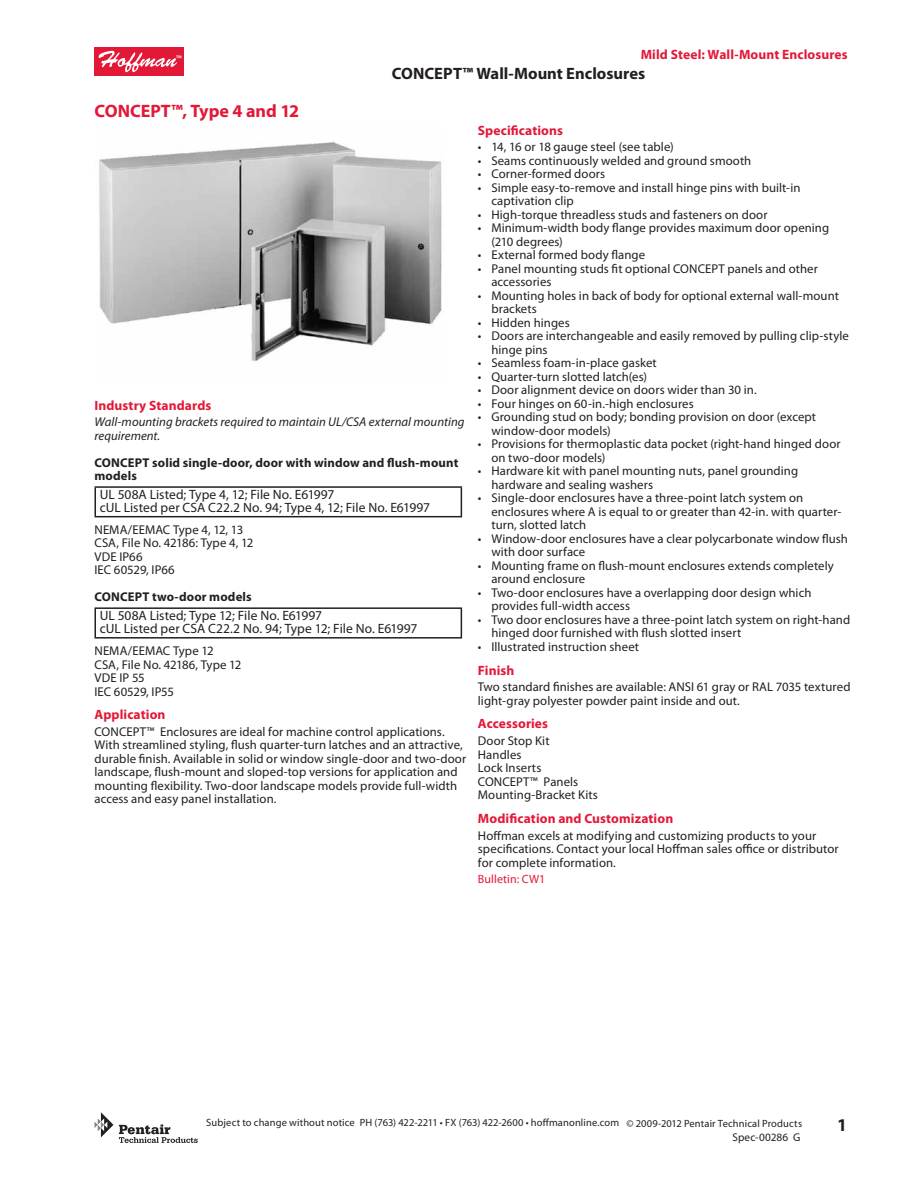
<style>
.page{position:relative;width:918px;height:1188px;background:#fff}
.page>*{position:absolute;margin:0;border:0;box-sizing:border-box;transform-origin:0 0}
.t1{font:700 18px "Myriad Pro";color:#e31837}
.t2{font:700 18px "Myriad Pro";color:#231f20}
.t3{font:700 16.5px "Myriad Pro";color:#231f20}
.t4{font:13.5px/13.5px "Myriad Pro";color:#231f20}
.t5{font:700 13.5px "Myriad Pro";letter-spacing:.01em;color:#e31837}
.t6{font:12.75px/13.5px "Myriad Pro";letter-spacing:.005em;color:#231f20}
.t7{font:700 12.75px/13.5px "Myriad Pro";letter-spacing:.01em;color:#231f20}
.t8{font:italic 12.75px/13.5px "Myriad Pro";letter-spacing:.005em;color:#231f20}
.t9{font:12px "Myriad Pro";letter-spacing:.005em;color:#e31837}
.t10{font:11.25px "Myriad Pro";letter-spacing:.015em;color:#231f20}
.t11{font:10.5px "Myriad Pro";letter-spacing:.01em;color:#231f20}
.t12{font:700 6.6px "Myriad";color:#fff}
</style>
<div class="page">
<div style="left:94px;top:47px;width:90px;height:29px;background:#e31837"></div>
<svg style="left:99px;top:51px;width:78px;height:22px"></svg>
<svg style="left:119px;top:1125px;width:79px;height:18px"></svg>
<svg style="left:94px;top:1112px;width:19px;height:25px"></svg>
<img style="left:99px;top:141px;width:343px;height:221px">
<hr style="left:94px;top:486px;width:368px;height:2px;background:#231f20">
<hr style="left:94px;top:488px;width:2px;height:28px;background:#231f20">
<svg style="left:461px;top:488px;width:1px;height:28px"></svg>
<hr style="left:94px;top:516px;width:368px;height:1px;background:#231f20">
<hr style="left:94px;top:607px;width:368px;height:2px;background:#231f20">
<hr style="left:94px;top:609px;width:2px;height:28px;background:#231f20">
<svg style="left:461px;top:609px;width:1px;height:28px"></svg>
<hr style="left:94px;top:637px;width:368px;height:2px;background:#231f20">
<p class="t12" style="left:176px;top:54px;width:7px">™</p>
<p class="t5" style="left:641px;top:46px;width:209px">Mild Steel: Wall-Mount Enclosures</p>
<p class="t3" style="left:392px;top:62px;width:255px">CONCEPT™ Wall-Mount Enclosures</p>
<h1 class="t1" style="left:94px;top:99px;width:206px">CONCEPT™, Type 4 and 12</h1>
<p class="t5" style="left:94px;top:396px;width:118px">Industry Standards</p>
<p class="t8" style="left:94px;top:415px;width:372px">Wall-mounting brackets required to maintain UL/CSA external mounting requirement.</p>
<p class="t7" style="left:94px;top:455px;width:365px">CONCEPT solid single-door, door with window and flush-mount models</p>
<p class="t4" style="left:100px;top:487px;width:332px">UL 508A Listed; Type 4, 12; File No. E61997<br>cUL Listed per CSA C22.2 No. 94; Type 4, 12; File No. E61997</p>
<p class="t6" style="left:94px;top:523px;width:160px">NEMA/EEMAC Type 4, 12, 13<br>CSA, File No. 42186: Type 4, 12<br>VDE IP66<br>IEC 60529, IP66</p>
<p class="t7" style="left:94px;top:590px;width:159px">CONCEPT two-door models</p>
<p class="t4" style="left:100px;top:608px;width:319px">UL 508A Listed; Type 12; File No. E61997<br>cUL Listed per CSA C22.2 No. 94; Type 12; File No. E61997</p>
<p class="t6" style="left:94px;top:644px;width:149px">NEMA/EEMAC Type 12<br>CSA, File No. 42186, Type 12<br>VDE IP 55<br>IEC 60529, IP55</p>
<p class="t5" style="left:94px;top:706px;width:73px">Application</p>
<p class="t6" style="left:94px;top:725px;width:373px">CONCEPT™ Enclosures are ideal for machine control applications.<br>With streamlined styling, flush quarter-turn latches and an attractive, durable finish. Available in solid or window single-door and two-door landscape, flush-mount and sloped-top versions for application and mounting flexibility. Two-door landscape models provide full-width access and easy panel installation.</p>
<p class="t5" style="left:478px;top:121px;width:87px">Specifications</p>
<p class="t6" style="left:478px;top:140px;width:197px">• 14, 16 or 18 gauge steel (see table)</p>
<p class="t6" style="left:478px;top:154px;width:275px">• Seams continuously welded and ground smooth</p>
<p class="t6" style="left:478px;top:167px;width:129px">• Corner-formed doors</p>
<p class="t6" style="left:491px;top:181px;width:311px;text-indent:-14px">• Simple easy-to-remove and install hinge pins with built-in captivation clip</p>
<p class="t6" style="left:478px;top:208px;width:291px">• High-torque threadless studs and fasteners on door</p>
<p class="t6" style="left:491px;top:221px;width:339px;text-indent:-14px">• Minimum-width body flange provides maximum door opening (210 degrees)</p>
<p class="t6" style="left:478px;top:248px;width:169px">• External formed body flange</p>
<p class="t6" style="left:491px;top:262px;width:328px;text-indent:-14px">• Panel mounting studs fit optional CONCEPT panels and other accessories</p>
<p class="t6" style="left:491px;top:289px;width:349px;text-indent:-14px">• Mounting holes in back of body for optional external wall-mount brackets</p>
<p class="t6" style="left:478px;top:316px;width:93px">• Hidden hinges</p>
<p class="t6" style="left:491px;top:329px;width:359px;text-indent:-14px">• Doors are interchangeable and easily removed by pulling clip-style hinge pins</p>
<p class="t6" style="left:478px;top:356px;width:180px">• Seamless foam-in-place gasket</p>
<p class="t6" style="left:478px;top:370px;width:171px">• Quarter-turn slotted latch(es)</p>
<p class="t6" style="left:478px;top:383px;width:280px">• Door alignment device on doors wider than 30 in.</p>
<p class="t6" style="left:478px;top:397px;width:217px">• Four hinges on 60-in.-high enclosures</p>
<p class="t6" style="left:491px;top:410px;width:326px;text-indent:-14px">• Grounding stud on body; bonding provision on door (except window-door models)</p>
<p class="t6" style="left:491px;top:437px;width:351px;text-indent:-14px">• Provisions for thermoplastic data pocket (right-hand hinged door on two-door models)</p>
<p class="t6" style="left:491px;top:464px;width:308px;text-indent:-14px">• Hardware kit with panel mounting nuts, panel grounding hardware and sealing washers</p>
<p class="t6" style="left:491px;top:491px;width:351px;text-indent:-14px">• Single-door enclosures have a three-point latch system on enclosures where A is equal to or greater than 42-in. with quarter&shy;turn, slotted latch</p>
<p class="t6" style="left:491px;top:532px;width:358px;text-indent:-14px">• Window-door enclosures have a clear polycarbonate window flush with door surface</p>
<p class="t6" style="left:491px;top:559px;width:344px;text-indent:-14px">• Mounting frame on flush-mount enclosures extends completely around enclosure</p>
<p class="t6" style="left:491px;top:586px;width:322px;text-indent:-14px">• Two-door enclosures have a overlapping door design which provides full-width access</p>
<p class="t6" style="left:491px;top:613px;width:360px;text-indent:-14px">• Two door enclosures have a three-point latch system on right-hand hinged door furnished with flush slotted insert</p>
<p class="t6" style="left:478px;top:640px;width:163px">• Illustrated instruction sheet</p>
<p class="t5" style="left:478px;top:661px;width:38px">Finish</p>
<p class="t6" style="left:478px;top:680px;width:374px">Two standard finishes are available: ANSI 61 gray or RAL 7035 textured light-gray polyester powder paint inside and out.</p>
<p class="t5" style="left:478px;top:715px;width:72px">Accessories</p>
<p class="t6" style="left:478px;top:734px;width:121px">Door Stop Kit<br>Handles<br>Lock Inserts<br>CONCEPT™ Panels<br>Mounting-Bracket Kits</p>
<p class="t5" style="left:478px;top:809px;width:197px">Modification and Customization</p>
<p class="t6" style="left:478px;top:828px;width:362px">Hoffman excels at modifying and customizing products to your specifications. Contact your local Hoffman sales office or distributor for complete information.</p>
<p class="t9" style="left:478px;top:872px;width:69px">Bulletin: CW1</p>
<p class="t11" style="left:206px;top:1116px;width:597px">Subject to change without notice PH (763) 422-2211 • FX (763) 422-2600 • hoffmanonline.com © 2009-2012 Pentair Technical Products</p>
<p class="t10" style="left:732px;top:1130px;width:69px">Spec-00286 G</p>
<h1 class="t2" style="left:837px;top:1114px;width:11px">1</h1>
</div>
